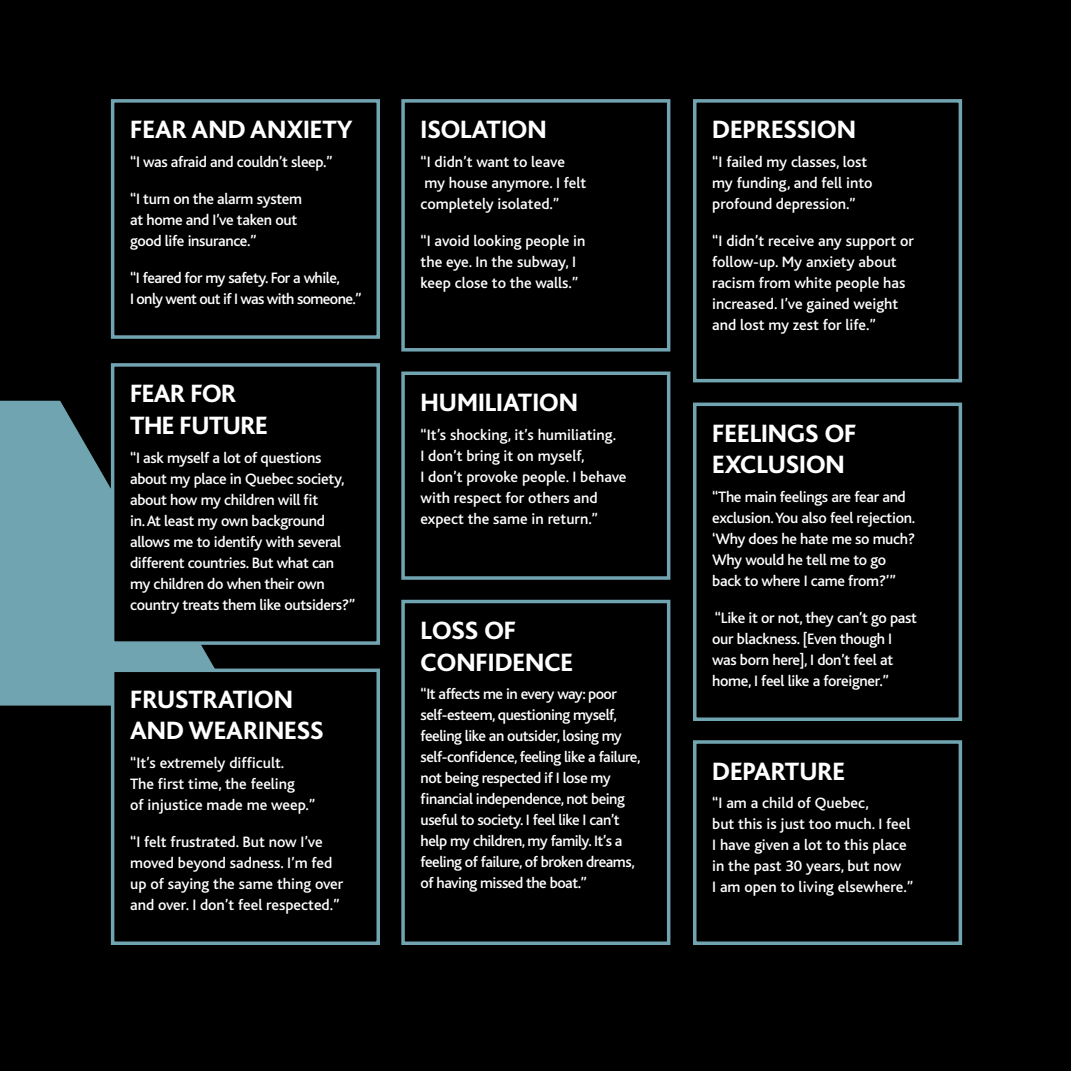
<style>
.page{position:relative;width:1071px;height:1071px;background:#000}
.page>*{position:absolute;margin:0;border:0;box-sizing:border-box;transform-origin:0 0}
.t1{font:800 26.25px/31.5px "Bliss";color:#fff}
.t2{font:800 26.25px/31.5px "Bliss";letter-spacing:-.02em;color:#fff}
.t3{font:500 15.75px/21px "Bliss";letter-spacing:-.02em;color:#fff}
.t4{font:500 15.75px/21px "Bliss";color:#fff}
.t5{font:500 15.75px/21px "Bliss";letter-spacing:-.04em;color:#fff}
</style>
<div class="page">
<div style="left:111px;top:99px;width:269px;height:240px;border:4px solid #71a4b1"></div>
<div style="left:401px;top:99px;width:269px;height:253px;border:4px solid #71a4b1"></div>
<div style="left:693px;top:99px;width:269px;height:283px;border:4px solid #71a4b1"></div>
<div style="left:401px;top:372px;width:269px;height:208px;border:4px solid #71a4b1"></div>
<div style="left:693px;top:740px;width:269px;height:205px;border:4px solid #71a4b1"></div>
<svg style="left:0;top:401px;width:236px;height:305px;background:#6897a3"></svg>
<div style="left:401px;top:600px;width:269px;height:345px;border:4px solid #71a4b1"></div>
<div style="left:693px;top:403px;width:269px;height:318px;border:4px solid #71a4b1"></div>
<div style="left:113px;top:365px;width:265px;height:278px;background:#000"></div>
<div style="left:111px;top:363px;width:269px;height:282px;border:4px solid #71a4b1"></div>
<div style="left:113px;top:670px;width:265px;height:273px;background:#000"></div>
<div style="left:111px;top:669px;width:269px;height:276px;border:4px solid #71a4b1"></div>
<h4 class="t1" style="left:130px;top:115px;width:224px">FEAR AND ANXIETY</h4>
<p class="t3" style="left:130px;top:152px;width:204px">“I was afraid and couldn’t sleep.”</p>
<p class="t3" style="left:130px;top:189px;width:174px">“I turn on the alarm system at home and I’ve taken out good life insurance.”</p>
<p class="t5" style="left:130px;top:267px;width:233px">“I feared for my safety. For a while,<br>I only went out if I was with someone.”</p>
<h4 class="t2" style="left:130px;top:379px;width:139px">FEAR FOR<br>THE FUTURE</h4>
<p class="t3" style="left:130px;top:448px;width:227px">“I ask myself a lot of questions about my place in Quebec society, about how my children will fit<br>in. At least my own background allows me to identify with several different countries. But what can my children do when their own country treats them like outsiders?”</p>
<h4 class="t1" style="left:130px;top:684px;width:195px">FRUSTRATION<br>AND WEARINESS</h4>
<p class="t4" style="left:130px;top:753px;width:187px">“It’s extremely difficult.<br>The first time, the feeling<br>of injustice made me weep.”</p>
<p class="t4" style="left:130px;top:832px;width:215px">“I felt frustrated. But now I’ve moved beyond sadness. I’m fed up of saying the same thing over and over. I don’t feel respected.”</p>
<h4 class="t1" style="left:421px;top:115px;width:128px">ISOLATION</h4>
<p class="t4" style="left:421px;top:152px;width:167px">“I didn’t want to leave my house anymore. I felt completely isolated.”</p>
<p class="t4" style="left:421px;top:231px;width:166px">“I avoid looking people in the eye. In the subway, I keep close to the walls.”</p>
<h4 class="t1" style="left:421px;top:387px;width:159px">HUMILIATION</h4>
<p class="t4" style="left:421px;top:424px;width:208px">“It’s shocking, it’s humiliating.<br>I don’t bring it on myself,<br>I don’t provoke people. I behave with respect for others and expect the same in return.”</p>
<h4 class="t1" style="left:421px;top:615px;width:154px">LOSS OF<br>CONFIDENCE</h4>
<p class="t3" style="left:421px;top:684px;width:222px">“It affects me in every way: poor self-esteem, questioning myself, feeling like an outsider, losing my self-confidence, feeling like a failure, not being respected if I lose my financial independence, not being useful to society. I feel like I can’t help my children, my family. It’s a feeling of failure, of broken dreams, of having missed the boat.”</p>
<h4 class="t1" style="left:712px;top:115px;width:145px">DEPRESSION</h4>
<p class="t4" style="left:712px;top:152px;width:162px">“I failed my classes, lost my funding, and fell into profound depression.”</p>
<p class="t4" style="left:712px;top:231px;width:203px">“I didn’t receive any support or follow-up. My anxiety about racism from white people has increased. I’ve gained weight and lost my zest for life.”</p>
<h4 class="t1" style="left:712px;top:418px;width:146px">FEELINGS OF<br>EXCLUSION</h4>
<p class="t3" style="left:712px;top:487px;width:205px">“The main feelings are fear and exclusion. You also feel rejection. ‘Why does he hate me so much?<br>Why would he tell me to go back to where I came from?’”</p>
<p class="t3" style="left:712px;top:608px;width:206px">“Like it or not, they can’t go past our blackness. [Even though I was born here], I don’t feel at home, I feel like a foreigner.”</p>
<h4 class="t1" style="left:712px;top:756px;width:134px">DEPARTURE</h4>
<p class="t4" style="left:712px;top:793px;width:202px">“I am a child of Quebec,<br>but this is just too much. I feel<br>I have given a lot to this place in the past 30 years, but now<br>I am open to living elsewhere.”</p>
</div>
